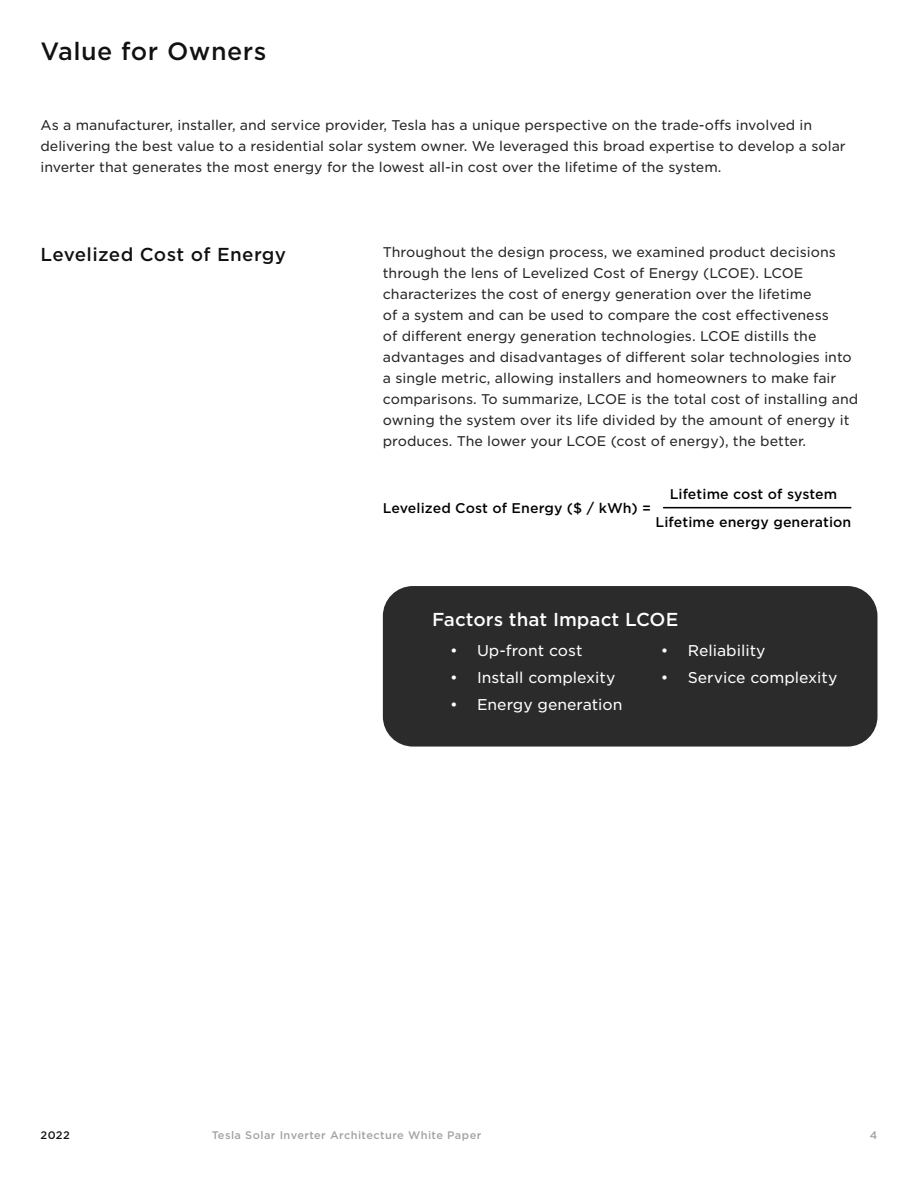
<style>
.page{position:relative;width:918px;height:1188px;background:#fff}
.page>*{position:absolute;margin:0;border:0;box-sizing:border-box;transform-origin:0 0}
.t1{font:500 24px "Gotham S Sm";letter-spacing:.02em;color:#111}
.t2{font:500 18px "Gotham S Sm";letter-spacing:.02em;color:#111}
.t3{font:500 18px "Gotham S Sm";color:#fff}
.t4{font:15px "Gotham S Sm";color:#fff}
.t5{font:13.5px/21px "Gotham S Sm";color:#262626}
.t6{font:500 13.5px/27.5px "Gotham S Sm";letter-spacing:.005em;color:#000;text-align:center}
.t7{font:500 10.5px "Gotham S Sm";letter-spacing:.04em;color:#a19fa0}
.t8{font:500 10.5px "Gotham S Sm";color:#111}
</style>
<div class="page">
<hr style="left:663px;top:507px;width:188px;height:1px;background:#000">
<div style="left:383px;top:586px;width:495px;height:161px;background:#2b2b2b;border-radius:30px"></div>
<h1 class="t1" style="left:40px;top:35px;width:228px">Value for Owners</h1>
<p class="t5" style="left:40px;top:114px;width:807px">As a manufacturer, installer, and service provider, Tesla has a unique perspective on the trade-offs involved in delivering the best value to a residential solar system owner. We leveraged this broad expertise to develop a solar inverter that generates the most energy for the lowest all-in cost over the lifetime of the system.</p>
<h2 class="t2" style="left:40px;top:242px;width:247px">Levelized Cost of Energy</h2>
<p class="t5" style="left:383px;top:241px;width:477px">Throughout the design process, we examined product decisions through the lens of Levelized Cost of Energy (LCOE). LCOE characterizes the cost of energy generation over the lifetime<br>of a system and can be used to compare the cost effectiveness<br>of different energy generation technologies. LCOE distills the advantages and disadvantages of different solar technologies into a single metric, allowing installers and homeowners to make fair comparisons. To summarize, LCOE is the total cost of installing and owning the system over its life divided by the amount of energy it produces. The lower your LCOE (cost of energy), the better.</p>
<p class="t6" style="left:656px;top:481px;width:197px">Lifetime cost of system<br>Lifetime energy generation</p>
<p class="t6" style="left:383px;top:494px;width:270px">Levelized Cost of Energy ($ / kWh) =</p>
<h2 class="t3" style="left:432px;top:607px;width:248px">Factors that Impact LCOE</h2>
<p class="t4" style="left:450px;top:641px;width:134px">• Up-front cost</p>
<p class="t4" style="left:450px;top:668px;width:167px">• Install complexity</p>
<p class="t4" style="left:450px;top:695px;width:174px">• Energy generation</p>
<p class="t4" style="left:661px;top:641px;width:106px">• Reliability</p>
<p class="t4" style="left:661px;top:668px;width:178px">• Service complexity</p>
<p class="t8" style="left:40px;top:1128px;width:31px">2022</p>
<p class="t7" style="left:212px;top:1128px;width:271px">Tesla Solar Inverter Architecture White Paper</p>
<p class="t7" style="left:870px;top:1128px;width:9px">4</p>
</div>
